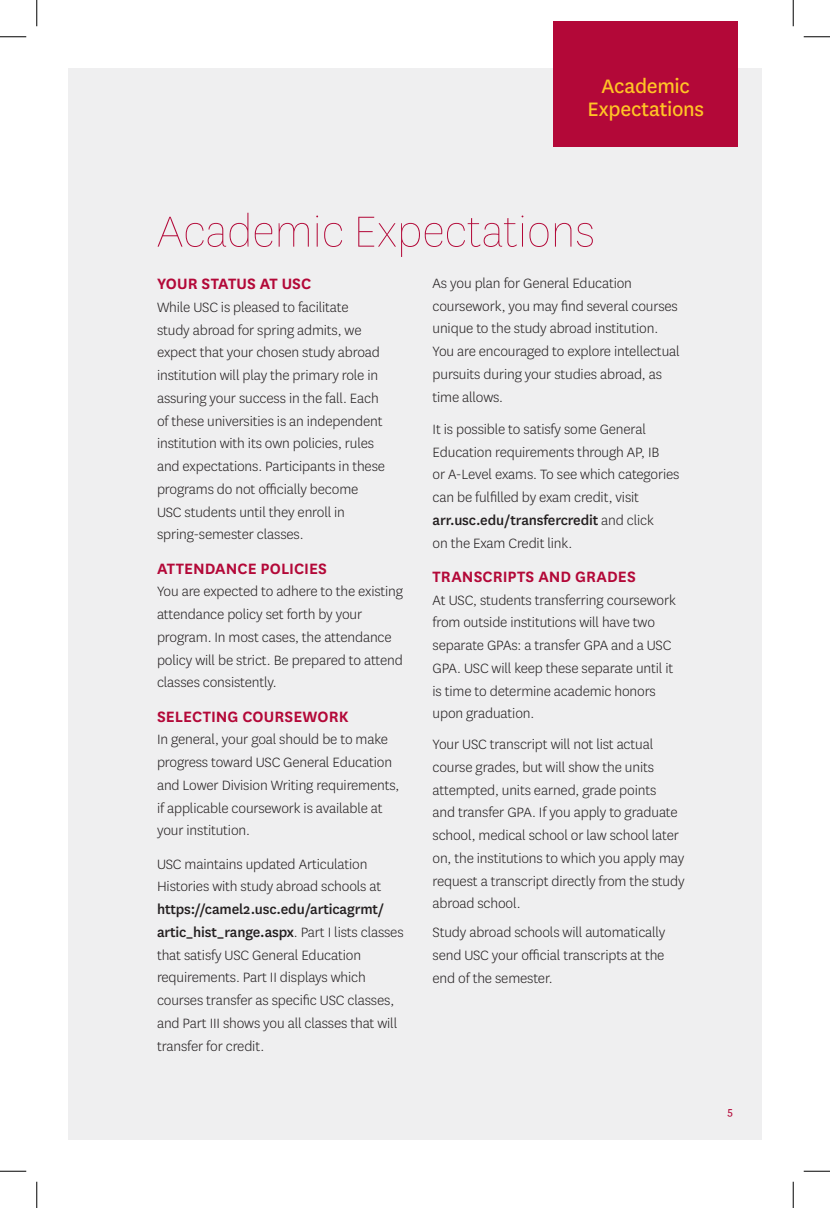
<style>
.page{position:relative;width:830px;height:1208px;background:#fff}
.page>*{position:absolute;margin:0;border:0;box-sizing:border-box;transform-origin:0 0}
.t1{font:100 50.75px "National";color:#b30838}
.t2{font:22.75px/22.8px "National";letter-spacing:-.015em;color:#ffc425;text-align:center}
.t3{font:600 17.5px "National";letter-spacing:.005em;color:#b30838}
.t4{font:300 15.75px/22.8px "National";letter-spacing:-.01em;color:#231f20}
.t5{font:12.25px "National";color:#b30838}
.s1{font-weight:500}
</style>
<div class="page">
<div style="left:68px;top:68px;width:693px;height:1071px;background:#efeff0"></div>
<div style="left:553px;top:21px;width:185px;height:126px;background:#b30838"></div>
<svg style="left:0;top:36px;width:26px;height:1px"></svg>
<svg style="left:803px;top:36px;width:27px;height:1px"></svg>
<svg style="left:0;top:1170px;width:26px;height:1px"></svg>
<svg style="left:803px;top:1170px;width:27px;height:1px"></svg>
<svg style="left:36px;top:0;width:1px;height:26px"></svg>
<svg style="left:36px;top:1181px;width:1px;height:27px"></svg>
<svg style="left:792px;top:0;width:1px;height:26px"></svg>
<svg style="left:792px;top:1181px;width:1px;height:27px"></svg>
<h2 class="t2" style="left:587px;top:74px;width:118px">Academic<br>Expectations</h2>
<h1 class="t1" style="left:157px;top:201px;width:439px">Academic Expectations</h1>
<p class="t3" style="left:157px;top:272px;width:156px">YOUR STATUS AT USC</p>
<p class="t4" style="left:157px;top:295px;width:229px">While USC is pleased to facilitate study abroad for spring admits, we expect that your chosen study abroad institution will play the primary role in assuring your success in the fall. Each of these universities is an independent institution with its own policies, rules and expectations. Participants in these programs do not officially become USC students until they enroll in spring-semester classes.</p>
<p class="t3" style="left:157px;top:556px;width:171px">ATTENDANCE POLICIES</p>
<p class="t4" style="left:157px;top:580px;width:247px">You are expected to adhere to the existing attendance policy set forth by your program. In most cases, the attendance policy will be strict. Be prepared to attend classes consistently.</p>
<p class="t3" style="left:157px;top:704px;width:193px">SELECTING COURSEWORK</p>
<p class="t4" style="left:157px;top:727px;width:244px">In general, your goal should be to make progress toward USC General Education and Lower Division Writing requirements, if applicable coursework is available at your institution.</p>
<p class="t4" style="left:157px;top:852px;width:226px">USC maintains updated Articulation<br>Histories with study abroad schools at</p>
<p class="t4" style="left:157px;top:897px;width:248px"><span class="s1">https://camel2.usc.edu/articagrmt/ artic_hist_range.aspx</span>. Part I lists classes that satisfy USC General Education requirements. Part II displays which courses transfer as specific USC classes, and Part III shows you all classes that will transfer for credit.</p>
<p class="t4" style="left:432px;top:271px;width:249px">As you plan for General Education coursework, you may find several courses unique to the study abroad institution.<br>You are encouraged to explore intellectual pursuits during your studies abroad, as time allows.</p>
<p class="t4" style="left:432px;top:417px;width:248px">It is possible to satisfy some General Education requirements through AP, IB<br>or A-Level exams. To see which categories can be fulfilled by exam credit, visit <span class="s1">arr.usc.edu/transfercredit</span> and click<br>on the Exam Credit link.</p>
<p class="t3" style="left:432px;top:564px;width:205px">TRANSCRIPTS AND GRADES</p>
<p class="t4" style="left:432px;top:588px;width:245px">At USC, students transferring coursework from outside institutions will have two separate GPAs: a transfer GPA and a USC GPA. USC will keep these separate until it is time to determine academic honors upon graduation.</p>
<p class="t4" style="left:432px;top:732px;width:253px">Your USC transcript will not list actual course grades, but will show the units attempted, units earned, grade points<br>and transfer GPA. If you apply to graduate school, medical school or law school later on, the institutions to which you apply may request a transcript directly from the study abroad school.</p>
<p class="t4" style="left:432px;top:920px;width:234px;text-align:justify">Study abroad schools will automatically send USC your official transcripts at the end of the semester.</p>
<p class="t5" style="left:727px;top:1103px;width:7px">5</p>
</div>
